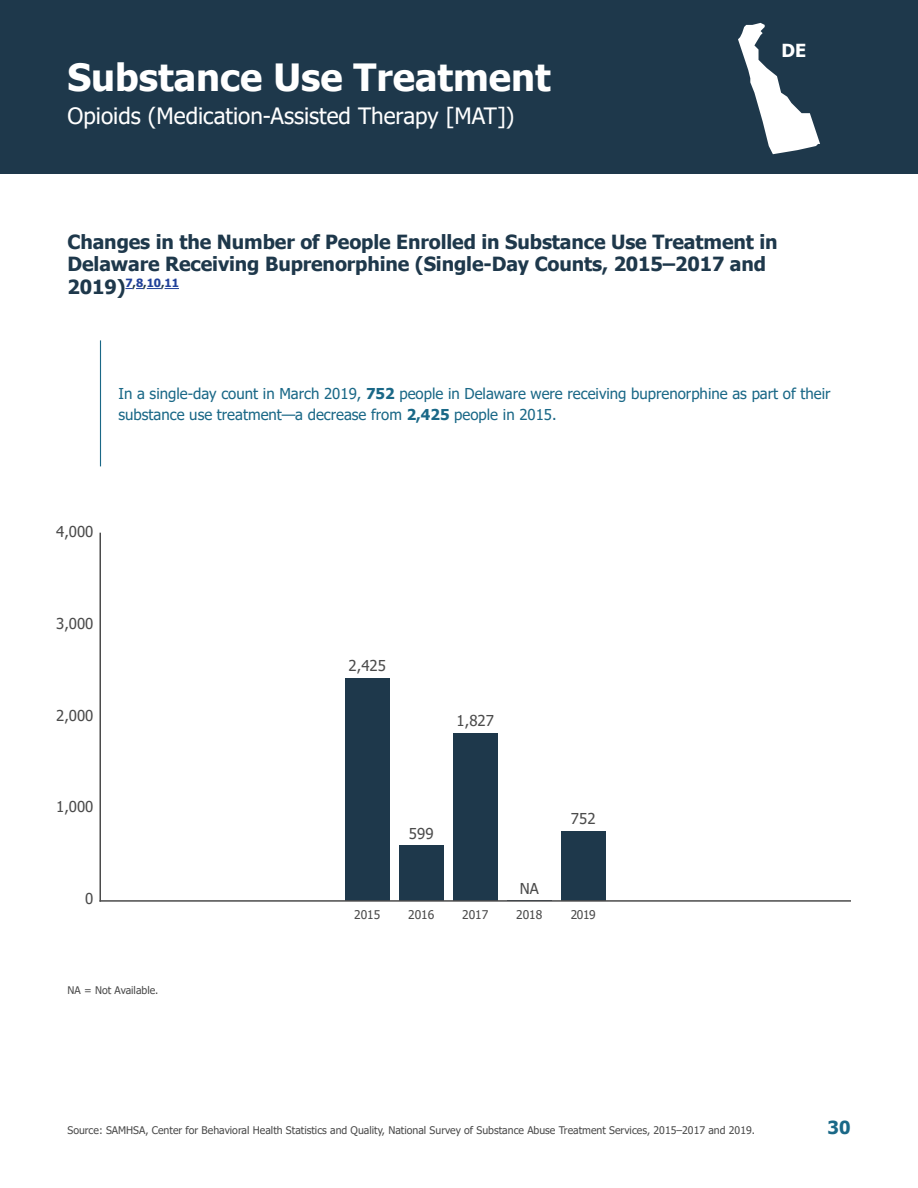
<style>
.page{position:relative;width:918px;height:1188px;background:#fff}
.page>*{position:absolute;margin:0;border:0;box-sizing:border-box;transform-origin:0 0}
.t1{font:700 37.5px "Tahoma";color:#fff}
.t2{font:22.5px "Tahoma";color:#fff}
.t3{font:700 19.5px/22.5px "Tahoma";letter-spacing:-.005em;color:#1e384b}
.t4{font:700 18px "Tahoma";color:#1a6887}
.t5{font:700 18px "Tahoma";color:#fff}
.t6{font:15px/21px "Tahoma";color:#1a6887}
.t7{font:15px "Tahoma";color:#4b4b4b}
.t8{font:12px "Tahoma";color:#4b4b4b}
.t9{font:700 11.4px "Tahoma";color:#20419a}
.t10{font:10.5px "Tahoma";color:#4b4b4b}
.s1{font-size:19.5px;color:#1e384b}
.s2{color:#1e384b}
.s3{font-weight:700}
</style>
<div class="page">
<div style="left:0;top:0;width:918px;height:174px;background:#1e384b"></div>
<svg style="left:738px;top:23px;width:82px;height:131px"></svg>
<svg style="left:125px;top:288px;width:54px;height:1px"></svg>
<hr style="left:100px;top:340px;width:1px;height:126px;background:#1a6887">
<img style="left:99px;top:532px;width:751px;height:370px">
<h1 class="t1" style="left:68px;top:51px;width:485px">Substance Use Treatment</h1>
<h3 class="t2" style="left:68px;top:101px;width:449px">Opioids (Medication-Assisted Therapy [MAT])</h3>
<p class="t5" style="left:782px;top:38px;width:26px">DE</p>
<p class="t3" style="left:68px;top:231px;width:712px">Changes in the Number of People Enrolled in Substance Use Treatment in<br>Delaware Receiving Buprenorphine (Single-Day Counts, 2015–2017 and</p>
<p class="t9" style="left:67px;top:275px;width:113px"><span class="s1">2019)</span>7<span class="s2">,</span>8<span class="s2">,</span>10<span class="s2">,</span>11</p>
<p class="t6" style="left:118px;top:384px;width:714px">In a single-day count in March 2019, <span class="s3">752</span> people in Delaware were receiving buprenorphine as part of their substance use treatment—a decrease from <span class="s3">2,425</span> people in 2015.</p>
<p class="t7" style="left:56px;top:521px;width:39px">4,000</p>
<p class="t7" style="left:56px;top:613px;width:39px">3,000</p>
<p class="t7" style="left:56px;top:705px;width:39px">2,000</p>
<p class="t7" style="left:56px;top:797px;width:39px">1,000</p>
<p class="t7" style="left:85px;top:889px;width:10px">0</p>
<p class="t7" style="left:349px;top:655px;width:39px">2,425</p>
<p class="t7" style="left:457px;top:710px;width:39px">1,827</p>
<p class="t7" style="left:409px;top:823px;width:26px">599</p>
<p class="t7" style="left:520px;top:878px;width:21px">NA</p>
<p class="t7" style="left:571px;top:808px;width:26px">752</p>
<p class="t8" style="left:354px;top:907px;width:28px">2015</p>
<p class="t8" style="left:408px;top:907px;width:28px">2016</p>
<p class="t8" style="left:462px;top:907px;width:28px">2017</p>
<p class="t8" style="left:516px;top:907px;width:28px">2018</p>
<p class="t8" style="left:571px;top:907px;width:27px">2019</p>
<p class="t10" style="left:68px;top:984px;width:92px">NA = Not Available.</p>
<p class="t10" style="left:68px;top:1123px;width:689px">Source: SAMHSA, Center for Behavioral Health Statistics and Quality, National Survey of Substance Abuse Treatment Services, 2015–2017 and 2019.</p>
<p class="t4" style="left:828px;top:1115px;width:24px">30</p>
</div>
